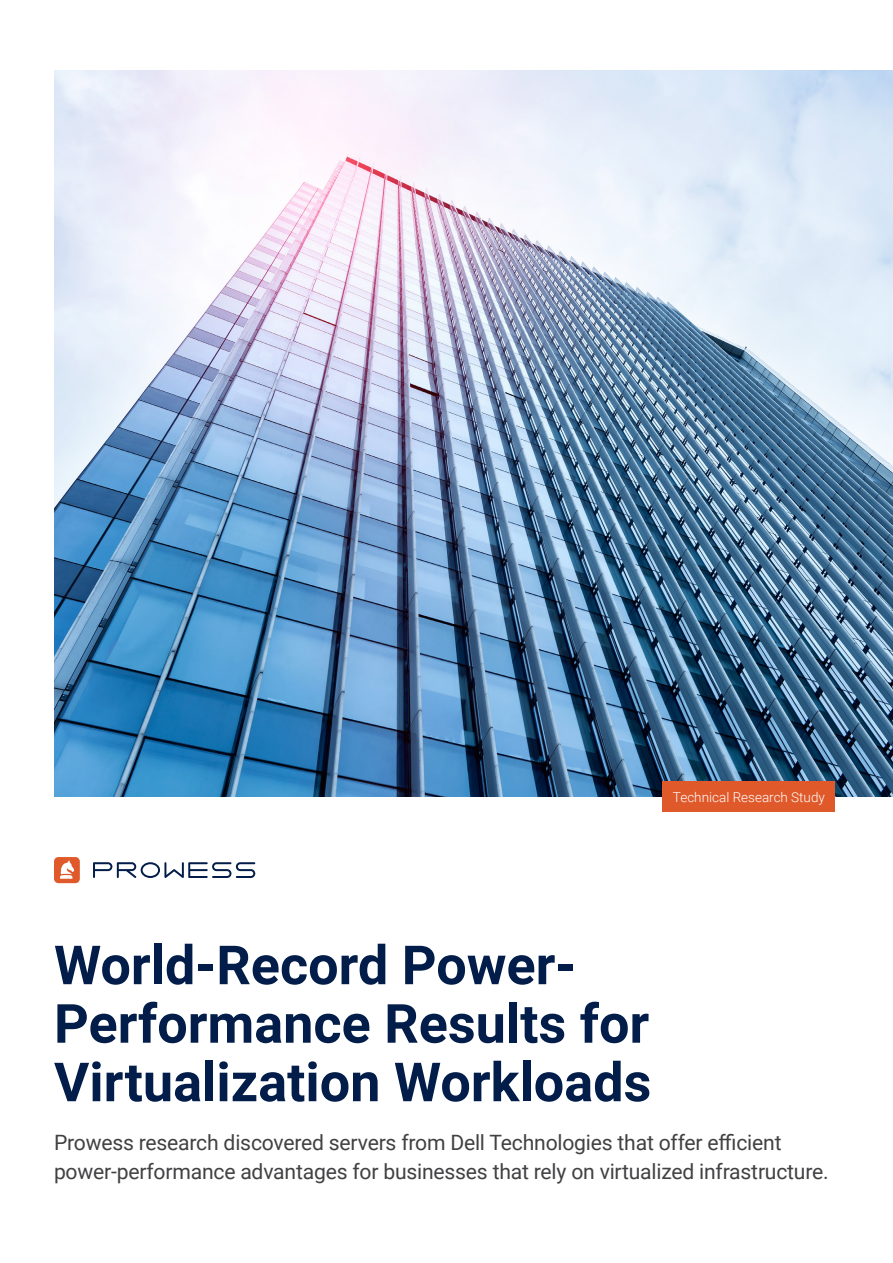
<style>
.page{position:relative;width:893px;height:1263px;background:#fff}
.page>*{position:absolute;margin:0;border:0;box-sizing:border-box;transform-origin:0 0}
.P__Cover_Title{font:700 54px/58.5px "Roboto";color:#021d49}
.P__Cover_Subhead{font:21.15px/29.2px "Roboto";letter-spacing:-.01em;color:#414042}
.P__Body_Copy{font:300 13.5px "Roboto";color:#fff}
</style>
<div class="page">
<svg style="left:54px;top:857px;width:26px;height:26px"></svg>
<svg style="left:93px;top:862px;width:162px;height:16px"></svg>
<img style="left:54px;top:70px;width:839px;height:726px">
<div style="left:663px;top:781px;width:172px;height:31px;background:#e0592a"></div>
<p class="P__Body_Copy" style="left:673px;top:787px;width:153px">Technical Research Study</p>
<p class="P__Cover_Title" style="left:54px;top:934px;width:599px">World-Record Power-<br>Performance Results for<br>Virtualization Workloads</p>
<p class="P__Cover_Subhead" style="left:54px;top:1127px;width:776px">Prowess research discovered servers from Dell Technologies that offer efficient power-performance advantages for businesses that rely on virtualized infrastructure.</p>
</div>
